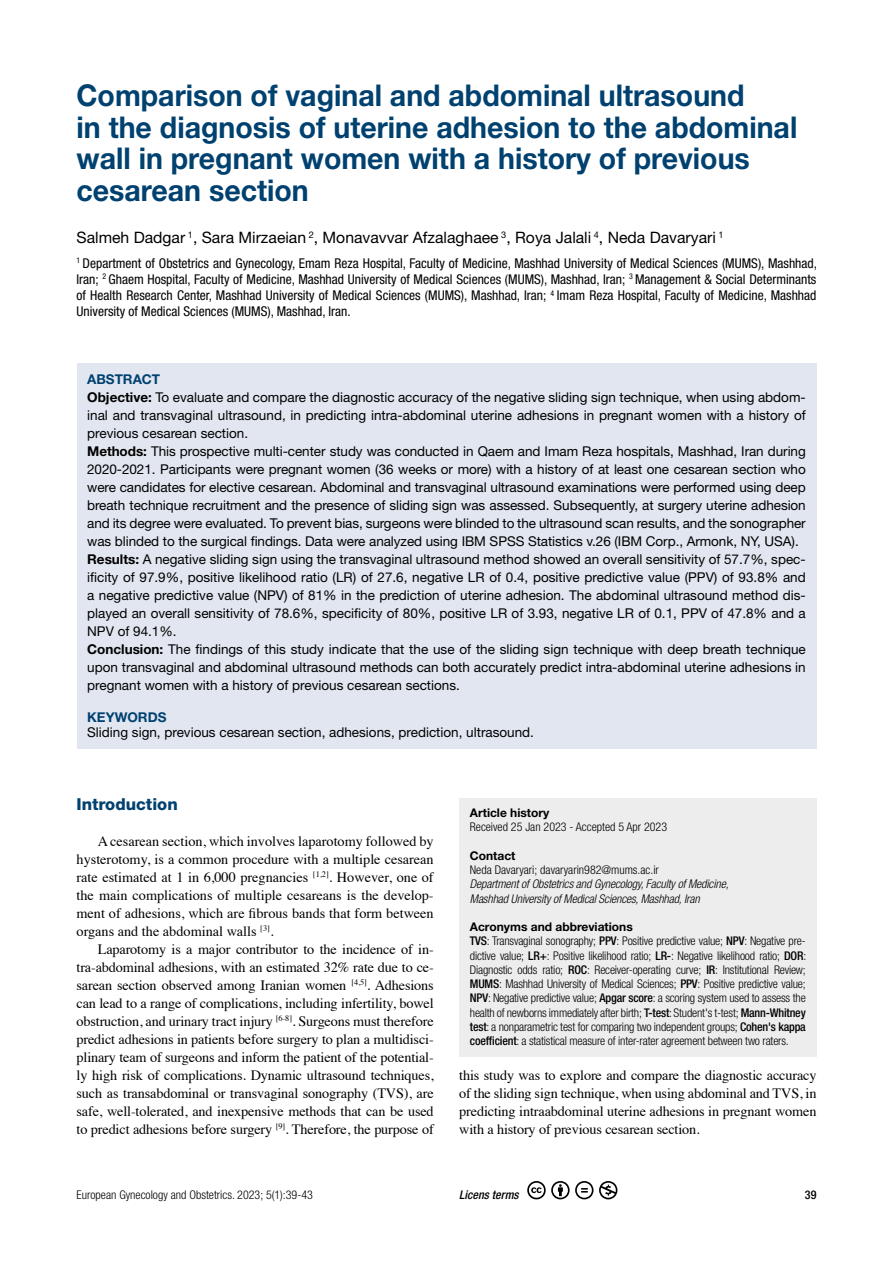
<style>
.page{position:relative;width:893px;height:1263px;background:#fff}
.page>*{position:absolute;margin:0;border:0;box-sizing:border-box;transform-origin:0 0}
.t1{font:700 30px/31.5px "Helvetica Neue LT Std";color:#004170;scale:.95 1}
.t2{font:800 16.5px "Helvetica Neue LT Std";color:#004170}
.t3{font:15.75px "Helvetica Neue LT Std";color:#000}
.t4{font:14.25px/18px "Times";letter-spacing:-.01em;color:#000;text-align:justify}
.t5{font:13.5px/18px "Helvetica Neue LT Std";color:#000}
.t6{font:condensed 13.5px/16.2px "Helvetica Neue LT Std";color:#000;text-align:justify}
.t7{font:700 13.5px "Helvetica Neue LT Std";color:#004170}
.t8{font:300 condensed 12px/14.2px "Helvetica Neue LT Std";letter-spacing:-.015em;color:#000}
.t9{font:italic 300 condensed 12px/14.2px "Helvetica Neue LT Std";letter-spacing:-.01em;color:#000}
.t10{font:700 12px "Helvetica Neue LT Std";color:#000}
.t11{font:italic 500 condensed 12px "Helvetica Neue LT Std";color:#000}
.t12{font:500 condensed 12px "Helvetica Neue LT Std";color:#000}
.s1{font-weight:700;color:#004170}
.s2{font-weight:700}
.s3{font-weight:700;font-stretch:normal}
.s4{font-weight:500}
</style>
<div class="page">
<svg style="left:599px;top:1181px;width:18px;height:18px"></svg>
<svg style="left:527px;top:1181px;width:66px;height:18px"></svg>
<div style="left:77px;top:364px;width:739px;height:385px;background:#e1e6f0"></div>
<div style="left:459px;top:798px;width:357px;height:259px;background:#ededed"></div>
<h1 class="t1" style="left:77px;top:79px;width:760px">Comparison of vaginal and abdominal ultrasound<br>in the diagnosis of uterine adhesion to the abdominal wall in pregnant women with a history of previous cesarean section</h1>
<p class="t3" style="left:77px;top:228px;width:648px">Salmeh Dadgar <sup>1</sup>, Sara Mirzaeian <sup>2</sup>, Monavavvar Afzalaghaee <sup>3</sup>, Roya Jalali <sup>4</sup>, Neda Davaryari <sup>1</sup></p>
<p class="t6" style="left:77px;top:255px;width:742px"><sup>1</sup> Department of Obstetrics and Gynecology, Emam Reza Hospital, Faculty of Medicine, Mashhad University of Medical Sciences (MUMS), Mashhad, Iran; <sup>2</sup> Ghaem Hospital, Faculty of Medicine, Mashhad University of Medical Sciences (MUMS), Mashhad, Iran; <sup>3</sup> Management &amp; Social Determinants of Health Research Center, Mashhad University of Medical Sciences (MUMS), Mashhad, Iran; <sup>4</sup> Imam Reza Hospital, Faculty of Medicine, Mashhad University of Medical Sciences (MUMS), Mashhad, Iran.</p>
<p class="t5" style="left:87px;top:370px;width:720px"><span class="s1">ABSTRACT<br></span><span class="s2">Objective:</span> To evaluate and compare the diagnostic accuracy of the negative sliding sign technique, when using abdom&shy;inal and transvaginal ultrasound, in predicting intra-abdominal uterine adhesions in pregnant women with a history of previous cesarean section.<br><span class="s2">Methods:</span> This prospective multi-center study was conducted in Qaem and Imam Reza hospitals, Mashhad, Iran during 2020-2021. Participants were pregnant women (36 weeks or more) with a history of at least one cesarean section who were candidates for elective cesarean. Abdominal and transvaginal ultrasound examinations were performed using deep breath technique recruitment and the presence of sliding sign was assessed. Subsequently, at surgery uterine adhesion and its degree were evaluated. To prevent bias, surgeons were blinded to the ultrasound scan results, and the sonographer was blinded to the surgical findings. Data were analyzed using IBM SPSS Statistics v.26 (IBM Corp., Armonk, NY, USA).<br><span class="s2">Results:</span> A negative sliding sign using the transvaginal ultrasound method showed an overall sensitivity of 57.7%, spec&shy;ificity of 97.9%, positive likelihood ratio (LR) of 27.6, negative LR of 0.4, positive predictive value (PPV) of 93.8% and a negative predictive value (NPV) of 81% in the prediction of uterine adhesion. The abdominal ultrasound method dis&shy;played an overall sensitivity of 78.6%, specificity of 80%, positive LR of 3.93, negative LR of 0.1, PPV of 47.8% and a NPV of 94.1%.<br><span class="s2">Conclusion:</span> The findings of this study indicate that the use of the sliding sign technique with deep breath technique upon transvaginal and abdominal ultrasound methods can both accurately predict intra-abdominal uterine adhesions in pregnant women with a history of previous cesarean sections.</p>
<p class="t7" style="left:87px;top:709px;width:81px">KEYWORDS</p>
<p class="t5" style="left:87px;top:723px;width:448px">Sliding sign, previous cesarean section, adhesions, prediction, ultrasound.</p>
<p class="t2" style="left:77px;top:794px;width:103px">Introduction</p>
<p class="t4" style="left:77px;top:831px;width:359px;text-indent:21px">A cesarean section, which involves laparotomy followed by hysterotomy, is a common procedure with a multiple cesarean rate estimated at 1 in 6,000 pregnancies <sup>[1,2]</sup>. However, one of the main complications of multiple cesareans is the develop&shy;ment of adhesions, which are fibrous bands that form between organs and the abdominal walls <sup>[3]</sup>.</p>
<p class="t4" style="left:77px;top:939px;width:359px;text-indent:21px">Laparotomy is a major contributor to the incidence of in&shy;tra-abdominal adhesions, with an estimated 32% rate due to ce&shy;sarean section observed among Iranian women <sup>[4,5]</sup>. Adhesions can lead to a range of complications, including infertility, bowel obstruction, and urinary tract injury <sup>[6-8]</sup>. Surgeons must therefore predict adhesions in patients before surgery to plan a multidisci&shy;plinary team of surgeons and inform the patient of the potential&shy;ly high risk of complications. Dynamic ultrasound techniques, such as transabdominal or transvaginal sonography (TVS), are safe, well-tolerated, and inexpensive methods that can be used to predict adhesions before surgery <sup>[9]</sup>. Therefore, the purpose of</p>
<p class="t8" style="left:77px;top:1187px;width:238px">European Gynecology and Obstetrics. 2023; 5(1):39-43</p>
<p class="t10" style="left:470px;top:805px;width:81px">Article history</p>
<p class="t8" style="left:470px;top:820px;width:199px">Received 25 Jan 2023 - Accepted 5 Apr 2023</p>
<p class="t10" style="left:470px;top:848px;width:47px">Contact</p>
<p class="t8" style="left:470px;top:863px;width:190px">Neda Davaryari; davaryarin982@mums.ac.ir</p>
<p class="t9" style="left:470px;top:877px;width:260px">Department of Obstetrics and Gynecology, Faculty of Medicine,<br>Mashhad University of Medical Sciences, Mashhad, Iran</p>
<p class="t8" style="left:470px;top:920px;width:338px"><span class="s3">Acronyms and abbreviations<br></span><span class="s4">TVS</span>: Transvaginal sonography; <span class="s4">PPV</span>: Positive predictive value; <span class="s4">NPV</span>: Negative pre&shy;dictive value; <span class="s4">LR+</span>: Positive likelihood ratio; <span class="s4">LR-</span>: Negative likelihood ratio; <span class="s4">DOR</span>:<br>Diagnostic odds ratio; <span class="s4">ROC</span>: Receiver-operating curve; <span class="s4">IR</span>: Institutional Review; <span class="s4">MUMS</span>: Mashhad University of Medical Sciences; <span class="s4">PPV</span>: Positive predictive value; <span class="s4">NPV</span>: Negative predictive value; <span class="s4">Apgar score</span>: a scoring system used to assess the health of newborns immediately after birth; <span class="s4">T-test</span>: Student's t-test; <span class="s4">Mann-Whitney test</span>: a nonparametric test for comparing two independent groups; <span class="s4">Cohen's kappa coefficient</span>: a statistical measure of inter-rater agreement between two raters.</p>
<p class="t4" style="left:459px;top:1065px;width:359px">this study was to explore and compare the diagnostic accuracy of the sliding sign technique, when using abdominal and TVS, in predicting intraabdominal uterine adhesions in pregnant women with a history of previous cesarean section.</p>
<p class="t11" style="left:459px;top:1187px;width:61px">Licens terms</p>
<p class="t12" style="left:805px;top:1187px;width:13px">39</p>
</div>
